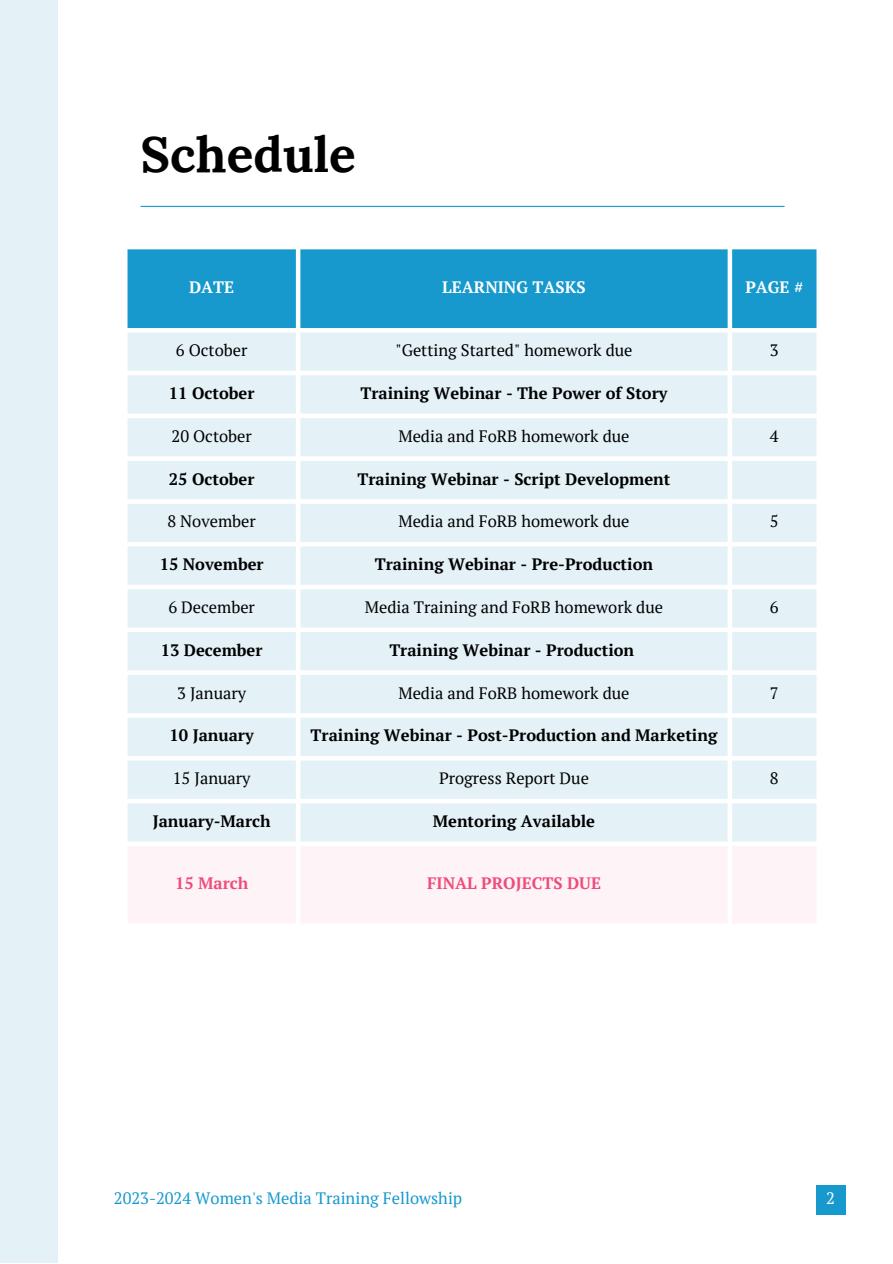
<style>
.page{position:relative;width:893px;height:1264px;background:#fff}
.page>*{position:absolute;margin:0;border:0;box-sizing:border-box;transform-origin:0 0}
.t1{font:700 49.65px "Lora";color:#000}
.t2{font:700 16.5px "PT Serif";color:#000}
.t3{font:16.5px "PT Serif";color:#000}
.t4{font:16.5px "PT Serif";color:#1799ce}
.t5{font:700 16.5px "PT Serif";color:#ef4b7c}
.t6{font:700 16.5px "PT Serif";color:#fff}
.t7{font:16.5px "PT Serif";color:#fff}
</style>
<div class="page">
<div style="left:127px;top:249px;width:689px;height:79px;background:#1799ce"></div>
<svg style="left:127px;top:332px;width:689px;height:509px;fill:#e4f2f8"></svg>
<div style="left:128px;top:846px;width:688px;height:77px;background:#fef3f6"></div>
<div style="left:0;top:0;width:58px;height:1262px;background:#e4f2f8"></div>
<div style="left:816px;top:1184px;width:29px;height:30px;background:#1799ce"></div>
<hr style="left:141px;top:206px;width:643px;height:1px;background:#1799ce">
<p class="t1" style="left:141px;top:122px;width:217px">Schedule</p>
<p class="t6" style="left:189px;top:276px;width:47px">DATE</p>
<p class="t6" style="left:442px;top:276px;width:145px">LEARNING TASKS</p>
<p class="t6" style="left:745px;top:276px;width:59px">PAGE #</p>
<p class="t3" style="left:176px;top:339px;width:73px">6 October</p>
<p class="t3" style="left:395px;top:339px;width:239px">"Getting Started" homework due</p>
<p class="t3" style="left:769px;top:339px;width:10px">3</p>
<p class="t2" style="left:169px;top:382px;width:87px">11 October</p>
<p class="t2" style="left:360px;top:382px;width:308px">Training Webinar - The Power of Story</p>
<p class="t3" style="left:171px;top:424px;width:82px">20 October</p>
<p class="t3" style="left:398px;top:424px;width:233px">Media and FoRB homework due</p>
<p class="t3" style="left:769px;top:424px;width:10px">4</p>
<p class="t2" style="left:169px;top:467px;width:87px">25 October</p>
<p class="t2" style="left:357px;top:467px;width:314px">Training Webinar - Script Development</p>
<p class="t3" style="left:167px;top:510px;width:90px">8 November</p>
<p class="t3" style="left:398px;top:510px;width:233px">Media and FoRB homework due</p>
<p class="t3" style="left:769px;top:510px;width:10px">5</p>
<p class="t2" style="left:160px;top:553px;width:105px">15 November</p>
<p class="t2" style="left:375px;top:553px;width:280px">Training Webinar - Pre-Production</p>
<p class="t3" style="left:168px;top:595px;width:88px">6 December</p>
<p class="t3" style="left:365px;top:595px;width:300px">Media Training and FoRB homework due</p>
<p class="t3" style="left:769px;top:595px;width:10px">6</p>
<p class="t2" style="left:161px;top:638px;width:103px">13 December</p>
<p class="t2" style="left:389px;top:638px;width:246px">Training Webinar - Production</p>
<p class="t3" style="left:177px;top:681px;width:70px">3 January</p>
<p class="t3" style="left:398px;top:681px;width:233px">Media and FoRB homework due</p>
<p class="t3" style="left:769px;top:681px;width:10px">7</p>
<p class="t2" style="left:170px;top:724px;width:86px">10 January</p>
<p class="t2" style="left:310px;top:724px;width:408px">Training Webinar - Post-Production and Marketing</p>
<p class="t3" style="left:173px;top:767px;width:79px">15 January</p>
<p class="t3" style="left:439px;top:767px;width:151px">Progress Report Due</p>
<p class="t3" style="left:769px;top:767px;width:10px">8</p>
<p class="t2" style="left:153px;top:809px;width:119px">January-March</p>
<p class="t2" style="left:433px;top:809px;width:164px">Mentoring Available</p>
<p class="t5" style="left:175px;top:871px;width:75px">15 March</p>
<p class="t5" style="left:427px;top:871px;width:175px">FINAL PROJECTS DUE</p>
<p class="t4" style="left:114px;top:1186px;width:350px">2023-2024 Women's Media Training Fellowship</p>
<p class="t7" style="left:826px;top:1186px;width:10px">2</p>
</div>
